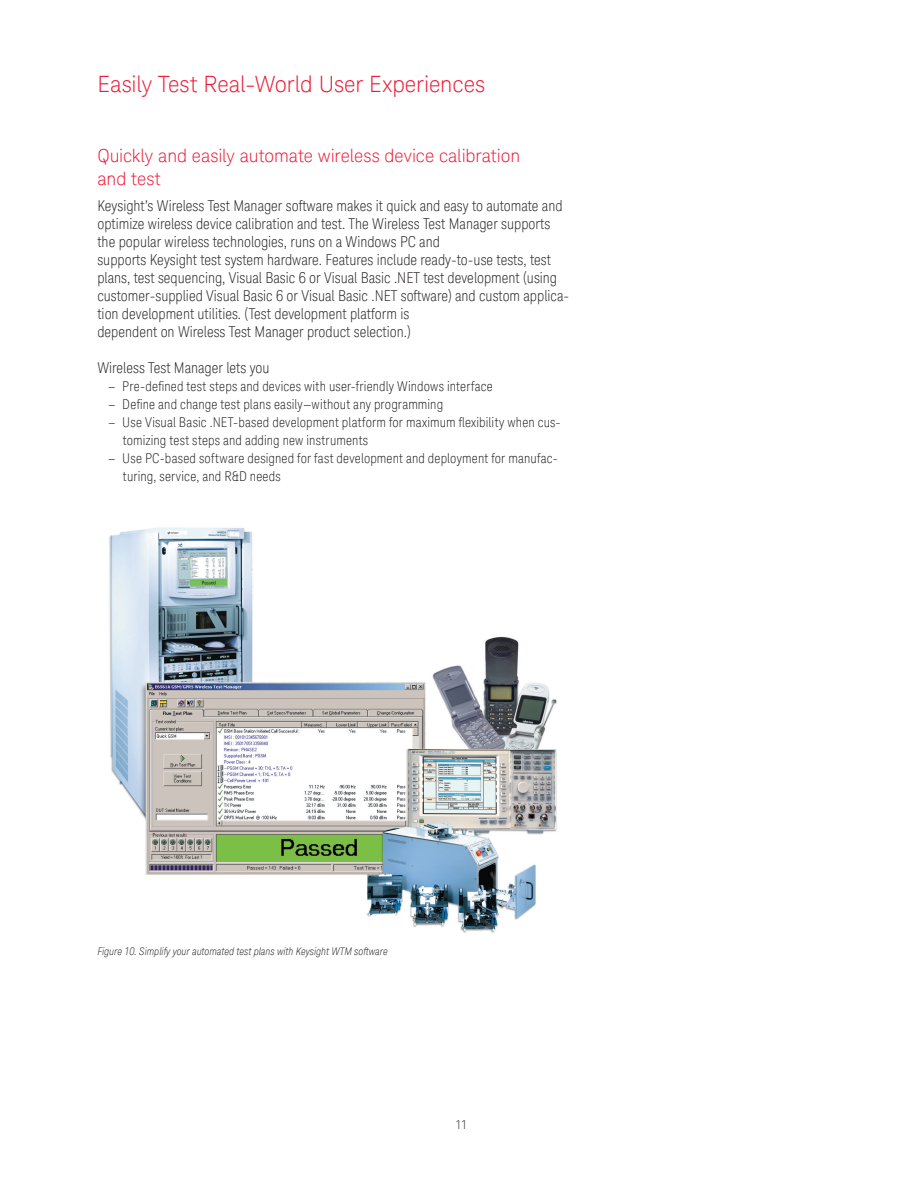
<style>
.page{position:relative;width:918px;height:1188px;background:#fff}
.page>*{position:absolute;margin:0;border:0;box-sizing:border-box;transform-origin:0 0}
.t1{font:300 22.5px "Keysight Sans";letter-spacing:-.005em;color:#ed1a36}
.t2{font:300 18px/22.5px "Keysight Sans";letter-spacing:-.005em;color:#ed1a36}
.t3{font:300 condensed 15px/18px "Keysight Sans";color:#231f20}
.t4{font:300 condensed 13.5px/18px "Keysight Sans";letter-spacing:.015em;color:#231f20}
.t5{font:300 condensed 12px "Keysight Sans";color:#231f20}
.t6{font:italic 300 condensed 10.5px "Keysight Sans";color:#231f20}
.s1{font-stretch:normal}
</style>
<div class="page">
<img style="left:109px;top:527px;width:448px;height:406px">
<h1 class="t1" style="left:97px;top:71px;width:389px">Easily Test Real-World User Experiences</h1>
<p class="t2" style="left:97px;top:144px;width:424px">Quickly and easily automate wireless device calibration and test</p>
<p class="t3" style="left:97px;top:197px;width:473px">Keysight’s Wireless Test Manager software makes it quick and easy to automate and optimize wireless device calibration and test. The Wireless Test Manager supports the popular wireless technologies, runs on a Windows PC and<br>supports Keysight test system hardware. Features include ready-to-use tests, test plans, test sequencing, Visual Basic 6 or Visual Basic .NET test development (using customer-supplied Visual Basic 6 or Visual Basic .NET software) and custom applica&shy;tion development utilities. (Test development platform is<br>dependent on Wireless Test Manager product selection.)</p>
<p class="t3" style="left:97px;top:359px;width:174px">Wireless Test Manager lets you</p>
<p class="t4" style="left:108px;top:377px;width:386px"><span class="s1">–</span> Pre-defined test steps and devices with user-friendly Windows interface</p>
<p class="t4" style="left:108px;top:395px;width:337px"><span class="s1">–</span> Define and change test plans easily—without any programming</p>
<p class="t4" style="left:123px;top:413px;width:439px;text-indent:-15px"><span class="s1">–</span> Use Visual Basic .NET-based development platform for maximum flexibility when cus&shy;tomizing test steps and adding new instruments</p>
<p class="t4" style="left:123px;top:449px;width:436px;text-indent:-15px"><span class="s1">–</span> Use PC-based software designed for fast development and deployment for manufac&shy;turing, service, and R&amp;D needs</p>
<p class="t6" style="left:97px;top:946px;width:292px">Figure 10. Simplify your automated test plans with Keysight WTM software</p>
<p class="t5" style="left:456px;top:1118px;width:13px">11</p>
</div>
